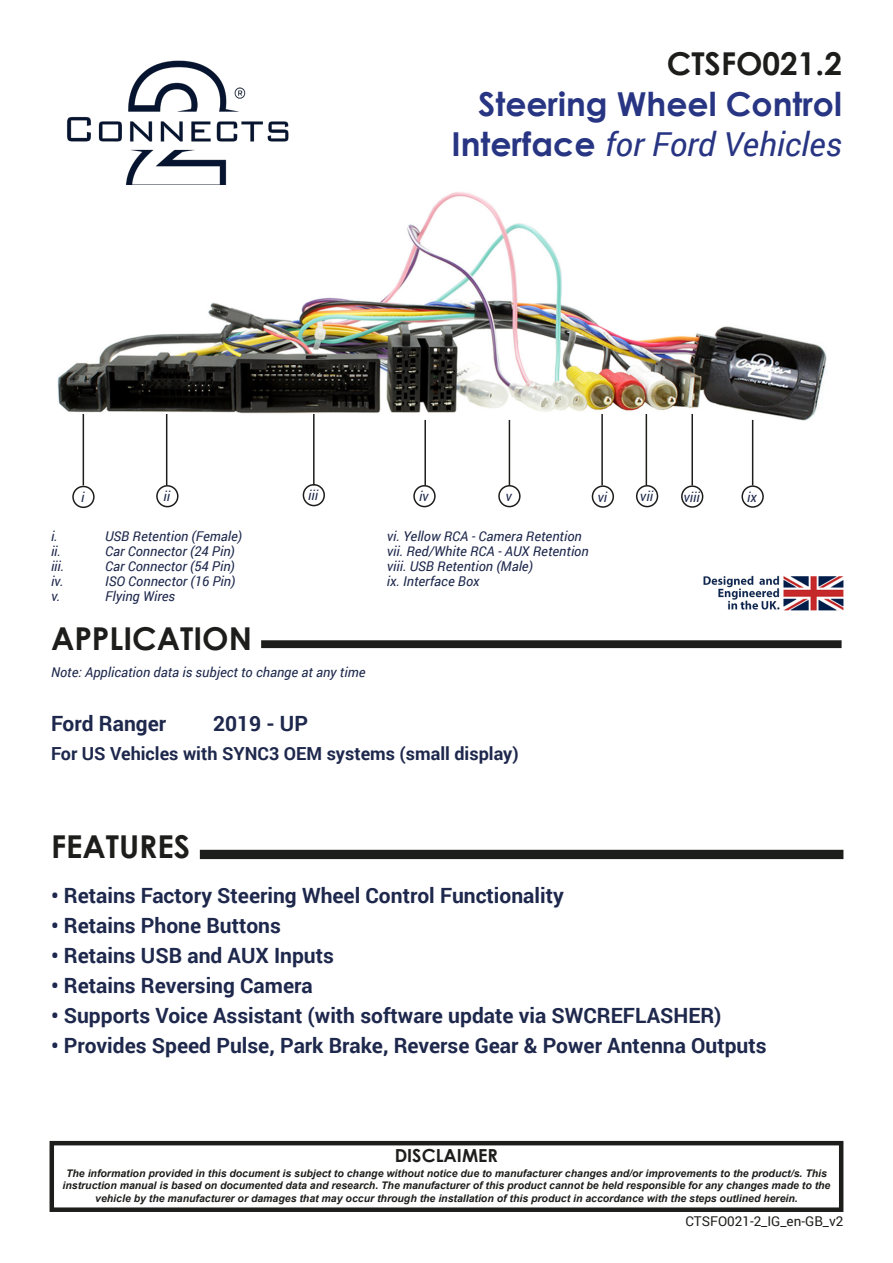
<style>
.page{position:relative;width:893px;height:1263px;background:#fff}
.page>*{position:absolute;margin:0;border:0;box-sizing:border-box;transform-origin:0 0}
.t1{font:italic 33px "Roboto";color:#283583}
.t2{font:700 33px "Century Gothic";color:#283583}
.t3{font:700 31.5px "Century Gothic";color:#1d1d1b}
.t4{font:700 21px "Roboto";color:#1e284c}
.t5{font:700 18px "Roboto";color:#1e284c}
.t6{font:700 18px "Century Gothic";color:#1d1d1b}
.t7{font:italic 13.5px "Roboto";color:#1e284c}
.t8{font:13.5px "Roboto";color:#1d1d1b}
.t9{font:italic 700 10.5px/12.6px "Arial";color:#1d1d1b;text-align:center}
.s1{font-family:"Century Gothic";font-weight:700;font-style:normal}
</style>
<div class="page">
<img style="left:67px;top:60px;width:222px;height:125px">
<div style="left:261px;top:640px;width:581px;height:8px;border:3px solid #1d1d1b"></div>
<div style="left:201px;top:851px;width:641px;height:6px;background:#1d1d1b"></div>
<div style="left:200px;top:850px;width:643px;height:9px;border:3px solid #1d1d1b"></div>
<div style="left:50px;top:1141px;width:793px;height:71px;border:4px solid #1d1d1b"></div>
<img style="left:703px;top:575px;width:140px;height:36px">
<img style="left:57px;top:192px;width:770px;height:253px">
<hr style="left:83px;top:414px;width:1px;height:71px;background:#1d1d1b">
<hr style="left:166px;top:414px;width:1px;height:71px;background:#1d1d1b">
<hr style="left:313px;top:414px;width:2px;height:71px;background:#1d1d1b">
<hr style="left:424px;top:420px;width:2px;height:65px;background:#1d1d1b">
<hr style="left:509px;top:420px;width:1px;height:65px;background:#1d1d1b">
<hr style="left:601px;top:414px;width:2px;height:71px;background:#1d1d1b">
<hr style="left:646px;top:414px;width:1px;height:71px;background:#1d1d1b">
<hr style="left:691px;top:414px;width:2px;height:71px;background:#1d1d1b">
<hr style="left:752px;top:420px;width:1px;height:65px;background:#1d1d1b">
<div style="left:72px;top:486px;width:23px;height:22px;border:2px solid #1d1d1b;border-radius:50%"></div>
<div style="left:156px;top:485px;width:23px;height:22px;border:2px solid #1d1d1b;border-radius:50%"></div>
<div style="left:303px;top:484px;width:22px;height:22px;border:2px solid #1d1d1b;border-radius:50%"></div>
<div style="left:413px;top:485px;width:23px;height:22px;border:2px solid #1d1d1b;border-radius:50%"></div>
<div style="left:498px;top:485px;width:23px;height:22px;border:2px solid #1d1d1b;border-radius:50%"></div>
<div style="left:592px;top:485px;width:22px;height:23px;border:2px solid #1d1d1b;border-radius:50%"></div>
<div style="left:636px;top:485px;width:22px;height:22px;border:2px solid #1d1d1b;border-radius:50%"></div>
<div style="left:681px;top:485px;width:22px;height:23px;border:2px solid #1d1d1b;border-radius:50%"></div>
<div style="left:741px;top:485px;width:23px;height:23px;border:2px solid #1d1d1b;border-radius:50%"></div>
<p class="t3" style="left:667px;top:39px;width:177px">CTSFO021.2</p>
<p class="t2" style="left:478px;top:79px;width:365px">Steering Wheel Control</p>
<p class="t1" style="left:452px;top:121px;width:392px"><span class="s1">Interface</span> for Ford Vehicles</p>
<p class="t7" style="left:81px;top:488px;width:5px">i</p>
<p class="t7" style="left:163px;top:487px;width:8px">ii</p>
<p class="t7" style="left:308px;top:486px;width:11px">iii</p>
<p class="t7" style="left:419px;top:487px;width:11px">iv</p>
<p class="t7" style="left:506px;top:487px;width:8px">v</p>
<p class="t7" style="left:597px;top:487px;width:11px">vi</p>
<p class="t7" style="left:640px;top:487px;width:14px">vii</p>
<p class="t7" style="left:683px;top:487px;width:18px">viii</p>
<p class="t7" style="left:747px;top:487px;width:11px">ix</p>
<p class="t7" style="left:51px;top:527px;width:8px">i.</p>
<p class="t7" style="left:105px;top:527px;width:139px">USB Retention (Female)</p>
<p class="t7" style="left:51px;top:542px;width:12px">ii.</p>
<p class="t7" style="left:105px;top:542px;width:131px">Car Connector (24 Pin)</p>
<p class="t7" style="left:51px;top:557px;width:15px">iii.</p>
<p class="t7" style="left:105px;top:557px;width:131px">Car Connector (54 Pin)</p>
<p class="t7" style="left:51px;top:572px;width:14px">iv.</p>
<p class="t7" style="left:105px;top:572px;width:132px">ISO Connector (16 Pin)</p>
<p class="t7" style="left:51px;top:587px;width:11px">v.</p>
<p class="t7" style="left:105px;top:587px;width:72px">Flying Wires</p>
<p class="t3" style="left:51px;top:615px;width:202px">APPLICATION</p>
<p class="t7" style="left:51px;top:662px;width:316px">Note: Application data is subject to change at any time</p>
<p class="t7" style="left:387px;top:527px;width:196px">vi. Yellow RCA - Camera Retention</p>
<p class="t7" style="left:387px;top:542px;width:203px">vii. Red/White RCA - AUX Retention</p>
<p class="t7" style="left:387px;top:557px;width:148px">viii. USB Retention (Male)</p>
<p class="t7" style="left:387px;top:572px;width:94px">ix. Interface Box</p>
<p class="t4" style="left:51px;top:709px;width:117px">Ford Ranger</p>
<p class="t4" style="left:213px;top:709px;width:96px">2019 - UP</p>
<p class="t5" style="left:51px;top:741px;width:469px">For US Vehicles with SYNC3 OEM systems (small display)</p>
<p class="t3" style="left:51px;top:822px;width:141px">FEATURES</p>
<p class="t4" style="left:51px;top:880px;width:514px">• Retains Factory Steering Wheel Control Functionality</p>
<p class="t4" style="left:51px;top:910px;width:231px">• Retains Phone Buttons</p>
<p class="t4" style="left:51px;top:940px;width:284px">• Retains USB and AUX Inputs</p>
<p class="t4" style="left:51px;top:970px;width:263px">• Retains Reversing Camera</p>
<p class="t4" style="left:51px;top:1000px;width:672px">• Supports Voice Assistant (with software update via SWCREFLASHER)</p>
<p class="t4" style="left:51px;top:1030px;width:717px">• Provides Speed Pulse, Park Brake, Reverse Gear &amp; Power Antenna Outputs</p>
<p class="t6" style="left:395px;top:1142px;width:105px">DISCLAIMER</p>
<p class="t9" style="left:63px;top:1167px;width:769px">The information provided in this document is subject to change without notice due to manufacturer changes and/or improvements to the product/s. This instruction manual is based on documented data and research. The manufacturer of this product cannot be held responsible for any changes made to the vehicle by the manufacturer or damages that may occur through the installation of this product in accordance with the steps outlined herein.</p>
<p class="t8" style="left:685px;top:1212px;width:159px">CTSFO021-2_IG_en-GB_v2</p>
</div>
